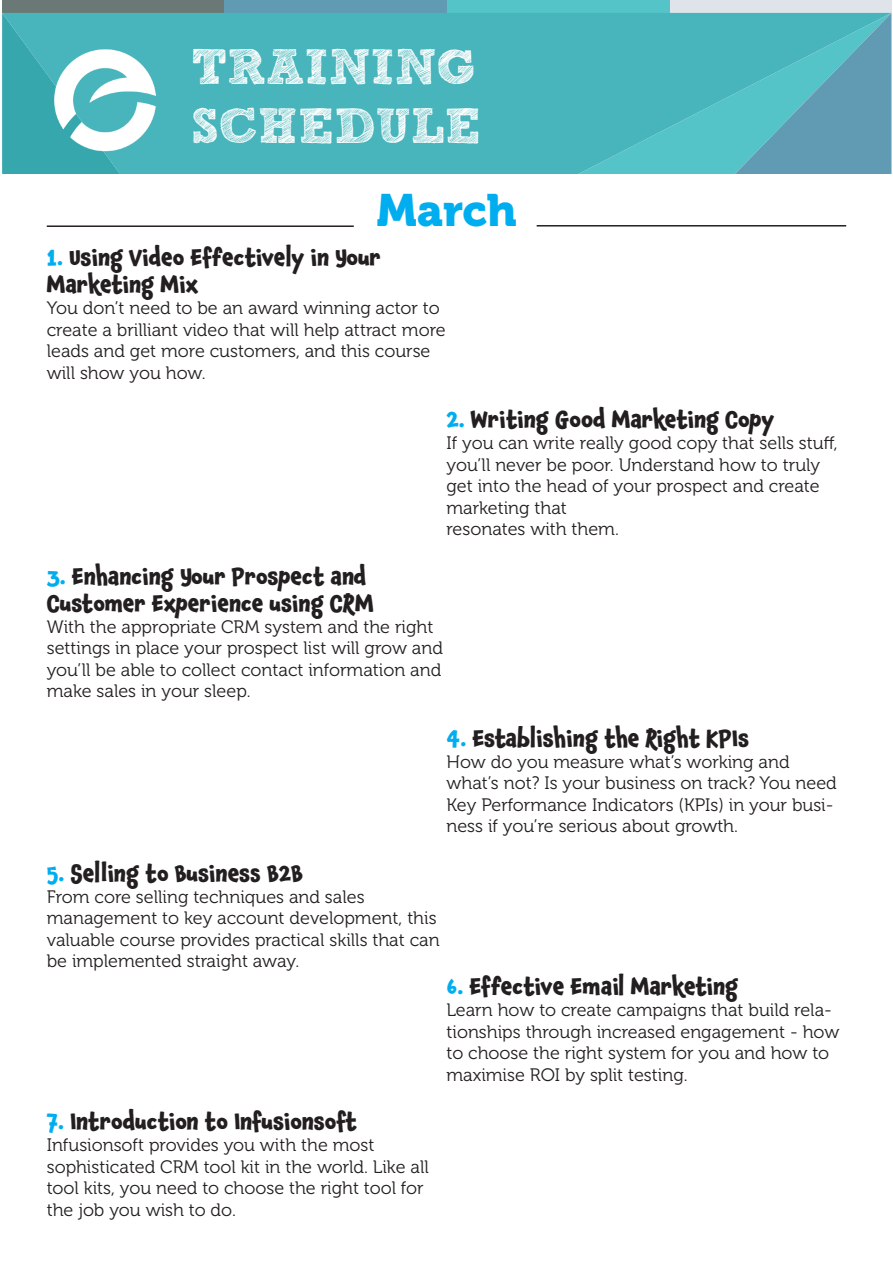
<style>
.page{position:relative;width:893px;height:1263px;background:#fff}
.page>*{position:absolute;margin:0;border:0;box-sizing:border-box;transform-origin:0 0}
.t1{font:49.5px/59.4px "Sketch Rockwell";color:#fff}
.t2{font:45px "Museo 900";color:#00aeef}
.t3{font:700 22.5px "Chaloops";color:#231f20}
.t4{font:18px/21.6px "Museo 300";color:#231f20}
.s1{color:#00aeef}
</style>
<div class="page">
<div style="left:2px;top:0;width:222px;height:13px;background:#6a7976"></div>
<div style="left:224px;top:0;width:223px;height:13px;background:#609bb3"></div>
<div style="left:669px;top:0;width:222px;height:13px;background:#dee4ea"></div>
<div style="left:447px;top:0;width:222px;height:13px;background:#54c4c8"></div>
<svg style="left:245px;top:13px;width:646px;height:161px;background:#4bb3bb"></svg>
<svg style="left:2px;top:13px;width:243px;height:161px;background:#42b1b7"></svg>
<img style="left:53px;top:47px;width:105px;height:106px">
<hr style="left:47px;top:225px;width:307px;height:2px;background:#231f20">
<hr style="left:537px;top:225px;width:309px;height:2px;background:#231f20">
<p class="t1" style="left:191px;top:39px;width:291px">TRAINING<br>SCHEDULE</p>
<p class="t2" style="left:377px;top:185px;width:142px">March</p>
<p class="t3" style="left:47px;top:239px;width:336px"><span class="s1">1.</span> Using Video Effectively in Your</p>
<p class="t3" style="left:47px;top:266px;width:152px">Marketing Mix</p>
<p class="t4" style="left:47px;top:297px;width:394px">You don’t need to be an award winning actor to</p>
<p class="t4" style="left:47px;top:319px;width:400px">create a brilliant video that will help attract more</p>
<p class="t4" style="left:47px;top:341px;width:385px">leads and get more customers, and this course</p>
<p class="t4" style="left:47px;top:362px;width:160px">will show you how.</p>
<p class="t3" style="left:446px;top:401px;width:330px"><span class="s1">2.</span> Writing Good Marketing Copy</p>
<p class="t4" style="left:446px;top:432px;width:393px">If you can write really good copy that sells stuff, you’ll never be poor. Understand how to truly get into the head of your prospect and create marketing that</p>
<p class="t4" style="left:446px;top:519px;width:174px">resonates with them.</p>
<p class="t3" style="left:47px;top:558px;width:321px"><span class="s1">3.</span> Enhancing Your Prospect and</p>
<p class="t3" style="left:47px;top:585px;width:328px">Customer Experience using CRM</p>
<p class="t4" style="left:47px;top:616px;width:388px">With the appropriate CRM system and the right</p>
<p class="t4" style="left:47px;top:638px;width:398px">settings in place your prospect list will grow and</p>
<p class="t4" style="left:47px;top:659px;width:396px">you’ll be able to collect contact information and</p>
<p class="t4" style="left:47px;top:681px;width:205px">make sales in your sleep.</p>
<p class="t3" style="left:446px;top:720px;width:304px"><span class="s1">4.</span> Establishing the Right KPIs</p>
<p class="t4" style="left:446px;top:751px;width:392px">How do you measure what’s working and what’s not? Is your business on track? You need Key Performance Indicators (KPIs) in your busi&shy;ness if you’re serious about growth.</p>
<p class="t3" style="left:47px;top:855px;width:258px"><span class="s1">5.</span> Selling to Business B2B</p>
<p class="t4" style="left:47px;top:886px;width:319px">From core selling techniques and sales</p>
<p class="t4" style="left:47px;top:908px;width:391px">management to key account development, this</p>
<p class="t4" style="left:47px;top:929px;width:394px">valuable course provides practical skills that can</p>
<p class="t4" style="left:47px;top:951px;width:254px">be implemented straight away.</p>
<p class="t3" style="left:446px;top:968px;width:293px"><span class="s1">6.</span> Effective Email Marketing</p>
<p class="t4" style="left:446px;top:999px;width:394px">Learn how to create campaigns that build rela&shy;tionships through increased engagement - how to choose the right system for you and how to maximise ROI by split testing.</p>
<p class="t3" style="left:47px;top:1103px;width:311px"><span class="s1">7.</span> Introduction to Infusionsoft</p>
<p class="t4" style="left:47px;top:1134px;width:329px">Infusionsoft provides you with the most</p>
<p class="t4" style="left:47px;top:1156px;width:384px">sophisticated CRM tool kit in the world. Like all</p>
<p class="t4" style="left:47px;top:1178px;width:378px">tool kits, you need to choose the right tool for</p>
<p class="t4" style="left:47px;top:1199px;width:191px">the job you wish to do.</p>
</div>
